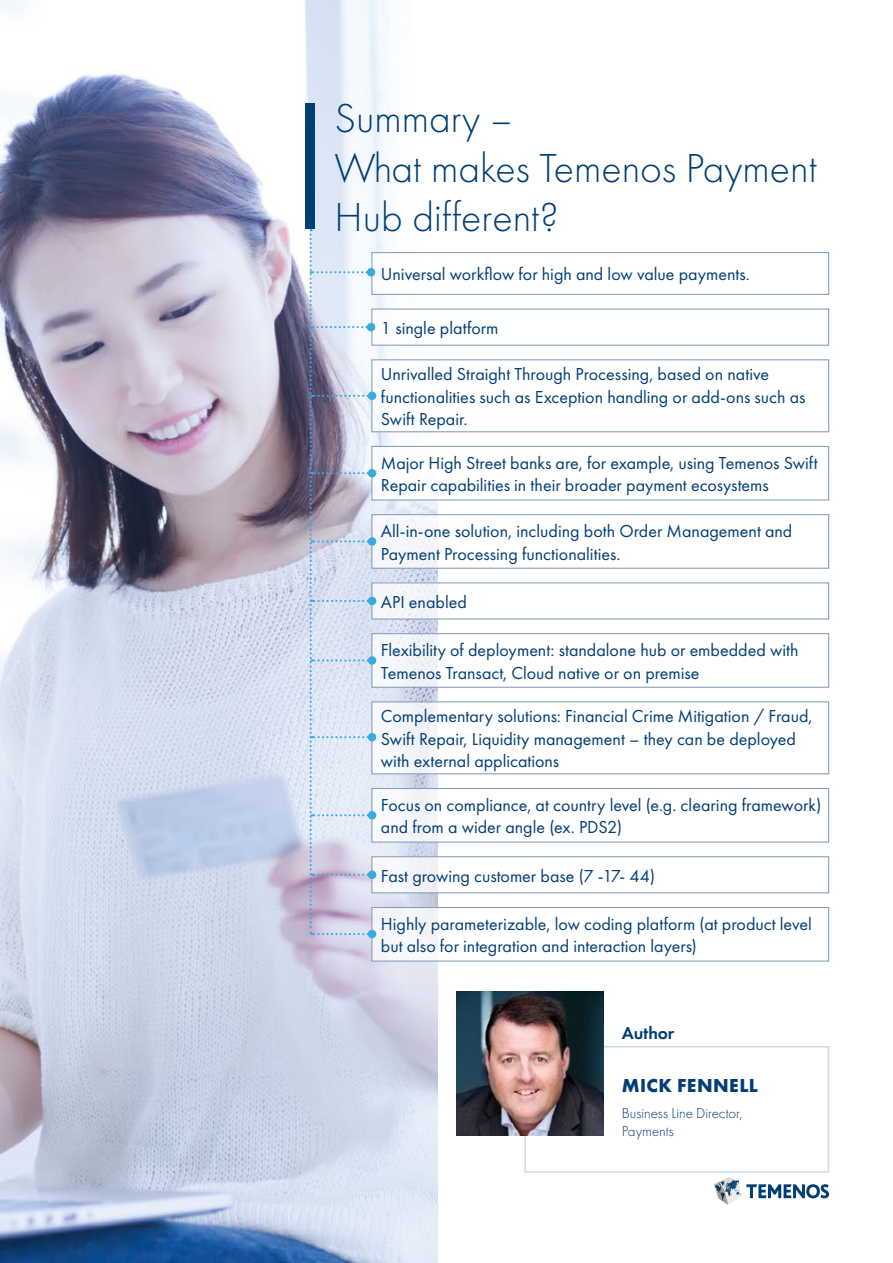
<style>
.page{position:relative;width:893px;height:1263px;background:#fff}
.page>*{position:absolute;margin:0;border:0;box-sizing:border-box;transform-origin:0 0}
.t1{font:300 42px/49.5px "Futura PT";color:#003e75}
.t2{font:700 19.5px "Futura PT";letter-spacing:.02em;color:#003e75}
.t3{font:18px/22.5px "Futura PT";color:#003e75}
.t4{font:600 18px "Futura PT";color:#003e75}
.t5{font:300 15px/18px "Futura PT";color:#003e75}
</style>
<div class="page">
<svg style="left:714px;top:1177px;width:115px;height:28px"></svg>
<img style="left:456px;top:991px;width:147px;height:145px">
<img style="left:0;top:0;width:437px;height:1263px">
<div style="left:306px;top:103px;width:9px;height:126px;background:#003e75"></div>
<div style="left:372px;top:253px;width:457px;height:41px;background:#fff"></div>
<div style="left:371px;top:252px;width:458px;height:43px;border:1px solid #819eba"></div>
<div style="left:372px;top:309px;width:457px;height:36px;background:#fff"></div>
<div style="left:371px;top:308px;width:458px;height:38px;border:1px solid #819eba"></div>
<div style="left:372px;top:360px;width:457px;height:72px;background:#fff"></div>
<div style="left:371px;top:359px;width:458px;height:73px;border:1px solid #819eba"></div>
<div style="left:372px;top:446px;width:457px;height:54px;background:#fff"></div>
<div style="left:371px;top:446px;width:458px;height:54px;border:1px solid #819eba"></div>
<div style="left:372px;top:515px;width:457px;height:53px;background:#fff"></div>
<div style="left:371px;top:514px;width:458px;height:55px;border:1px solid #819eba"></div>
<div style="left:372px;top:583px;width:457px;height:36px;background:#fff"></div>
<div style="left:371px;top:582px;width:458px;height:37px;border:1px solid #819eba"></div>
<div style="left:372px;top:634px;width:457px;height:53px;background:#fff"></div>
<div style="left:371px;top:633px;width:458px;height:55px;border:1px solid #819eba"></div>
<div style="left:372px;top:702px;width:457px;height:72px;background:#fff"></div>
<div style="left:371px;top:701px;width:458px;height:73px;border:1px solid #819eba"></div>
<div style="left:372px;top:788px;width:457px;height:54px;background:#fff"></div>
<div style="left:371px;top:788px;width:458px;height:55px;border:1px solid #819eba"></div>
<div style="left:372px;top:857px;width:457px;height:36px;background:#fff"></div>
<div style="left:371px;top:856px;width:458px;height:37px;border:1px solid #819eba"></div>
<div style="left:372px;top:907px;width:457px;height:54px;background:#fff"></div>
<div style="left:371px;top:907px;width:458px;height:54px;border:1px solid #819eba"></div>
<div style="left:367px;top:268px;width:8px;height:8px;background:#38aae1;border-radius:50%"></div>
<div style="left:367px;top:323px;width:8px;height:8px;background:#38aae1;border-radius:50%"></div>
<div style="left:368px;top:392px;width:8px;height:8px;background:#38aae1;border-radius:50%"></div>
<div style="left:368px;top:469px;width:8px;height:8px;background:#38aae1;border-radius:50%"></div>
<div style="left:368px;top:537px;width:8px;height:9px;background:#38aae1;border-radius:50%"></div>
<div style="left:368px;top:597px;width:8px;height:8px;background:#38aae1;border-radius:50%"></div>
<div style="left:368px;top:656px;width:8px;height:9px;background:#38aae1;border-radius:50%"></div>
<div style="left:368px;top:733px;width:8px;height:8px;background:#38aae1;border-radius:50%"></div>
<div style="left:368px;top:811px;width:8px;height:8px;background:#38aae1;border-radius:50%"></div>
<div style="left:368px;top:870px;width:8px;height:9px;background:#38aae1;border-radius:50%"></div>
<svg style="left:310px;top:229px;width:63px;height:706px;background:#ccd1e2"></svg>
<div style="left:368px;top:930px;width:8px;height:8px;background:#38aae1;border-radius:50%"></div>
<h1 class="t1" style="left:334px;top:94px;width:484px">Summary –<br>What makes Temenos Payment<br>Hub different?</h1>
<p class="t3" style="left:381px;top:263px;width:371px">Universal workflow for high and low value payments.</p>
<p class="t3" style="left:381px;top:317px;width:119px">1 single platform</p>
<p class="t3" style="left:381px;top:363px;width:426px">Unrivalled Straight Through Processing, based on native functionalities such as Exception handling or add-ons such as<br>Swift Repair.</p>
<p class="t3" style="left:381px;top:451px;width:438px">Major High Street banks are, for example, using Temenos Swift<br>Repair capabilities in their broader payment ecosystems</p>
<p class="t3" style="left:381px;top:520px;width:413px">All-in-one solution, including both Order Management and<br>Payment Processing functionalities.</p>
<p class="t3" style="left:381px;top:590px;width:87px">API enabled</p>
<p class="t3" style="left:381px;top:639px;width:419px">Flexibility of deployment: standalone hub or embedded with<br>Temenos Transact, Cloud native or on premise</p>
<p class="t3" style="left:381px;top:705px;width:433px">Complementary solutions: Financial Crime Mitigation / Fraud,<br>Swift Repair, Liquidity management – they can be deployed with external applications</p>
<p class="t3" style="left:381px;top:793px;width:442px">Focus on compliance, at country level (e.g. clearing framework) and from a wider angle (ex. PDS2)</p>
<p class="t3" style="left:381px;top:864px;width:276px">Fast growing customer base (7 -17- 44)</p>
<p class="t3" style="left:381px;top:912px;width:432px">Highly parameterizable, low coding platform (at product level but also for integration and interaction layers)</p>
<p class="t4" style="left:622px;top:1021px;width:54px">Author</p>
<p class="t2" style="left:622px;top:1073px;width:137px">MICK FENNELL</p>
<p class="t5" style="left:622px;top:1104px;width:122px">Business Line Director,<br>Payments</p>
</div>
